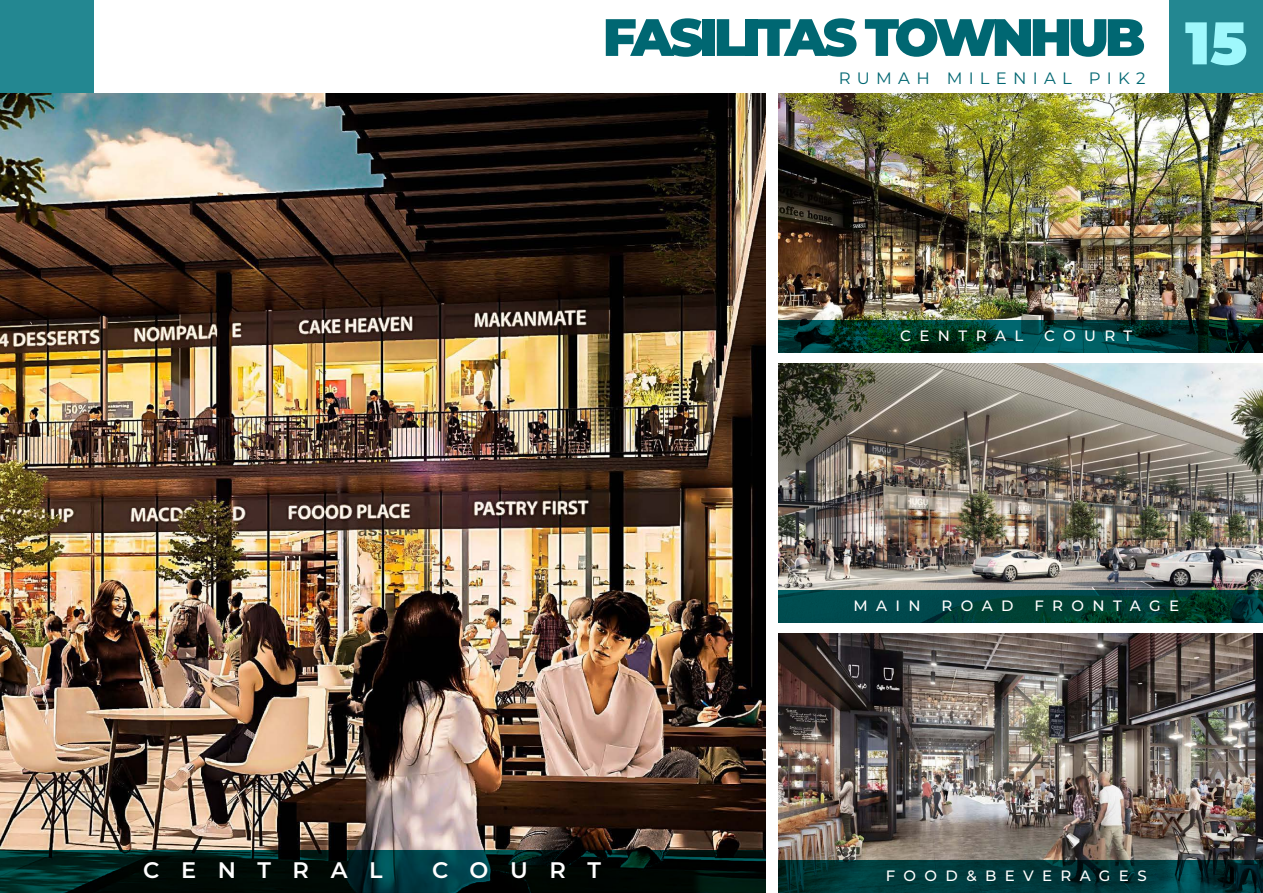
<style>
.page{position:relative;width:1263px;height:893px;background:#fff}
.page>*{position:absolute;margin:0;border:0;box-sizing:border-box;transform-origin:0 0}
.t1{font:900 52.5px "Montserrat";letter-spacing:-.08em;color:#006772}
.t2{font:600 22.5px "Montserrat";letter-spacing:.96em;color:#fff}
.t3{font:16.5px "Montserrat";letter-spacing:.38em;color:#006772}
.t4{font:500 15px "Montserrat";letter-spacing:.56em;color:#fff}
.s1{font-size:60px;color:#9ff8fc}
.s2{font-size:60px;color:#9e886e}
</style>
<div class="page">
<div style="left:1170px;top:0;width:93px;height:93px;background:#238791"></div>
<div style="left:0;top:0;width:93px;height:93px;background:#238791"></div>
<img style="left:0;top:93px;width:766px;height:757px">
<img style="left:778px;top:93px;width:485px;height:227px">
<img style="left:778px;top:363px;width:485px;height:227px">
<img style="left:778px;top:633px;width:485px;height:227px">
<svg style="left:778px;top:860px;width:485px;height:33px;background:#003537"></svg>
<svg style="left:0;top:850px;width:766px;height:43px;background:#001a18"></svg>
<svg style="left:778px;top:590px;width:485px;height:33px;background:#00413c"></svg>
<svg style="left:778px;top:320px;width:485px;height:33px;background:#003932"></svg>
<h1 class="t1" style="left:603px;top:-2px;width:648px">FASILITAS TOWNHUB <span class="s1">15</span><span class="s2">3.</span></h1>
<p class="t3" style="left:839px;top:67px;width:308px">RUMAH MILENIAL PIK2</p>
<p class="t4" style="left:900px;top:325px;width:125px">CENTRAL</p>
<p class="t4" style="left:1044px;top:325px;width:90px">COURT</p>
<p class="t4" style="left:853px;top:595px;width:69px">MAIN</p>
<p class="t4" style="left:941px;top:595px;width:73px">ROAD</p>
<p class="t4" style="left:1034px;top:595px;width:146px">FRONTAGE</p>
<h2 class="t2" style="left:143px;top:854px;width:241px">CENTRAL</h2>
<h2 class="t2" style="left:432px;top:854px;width:170px">COURT</h2>
<p class="t4" style="left:886px;top:865px;width:262px">FOOD&amp;BEVERAGES</p>
</div>
